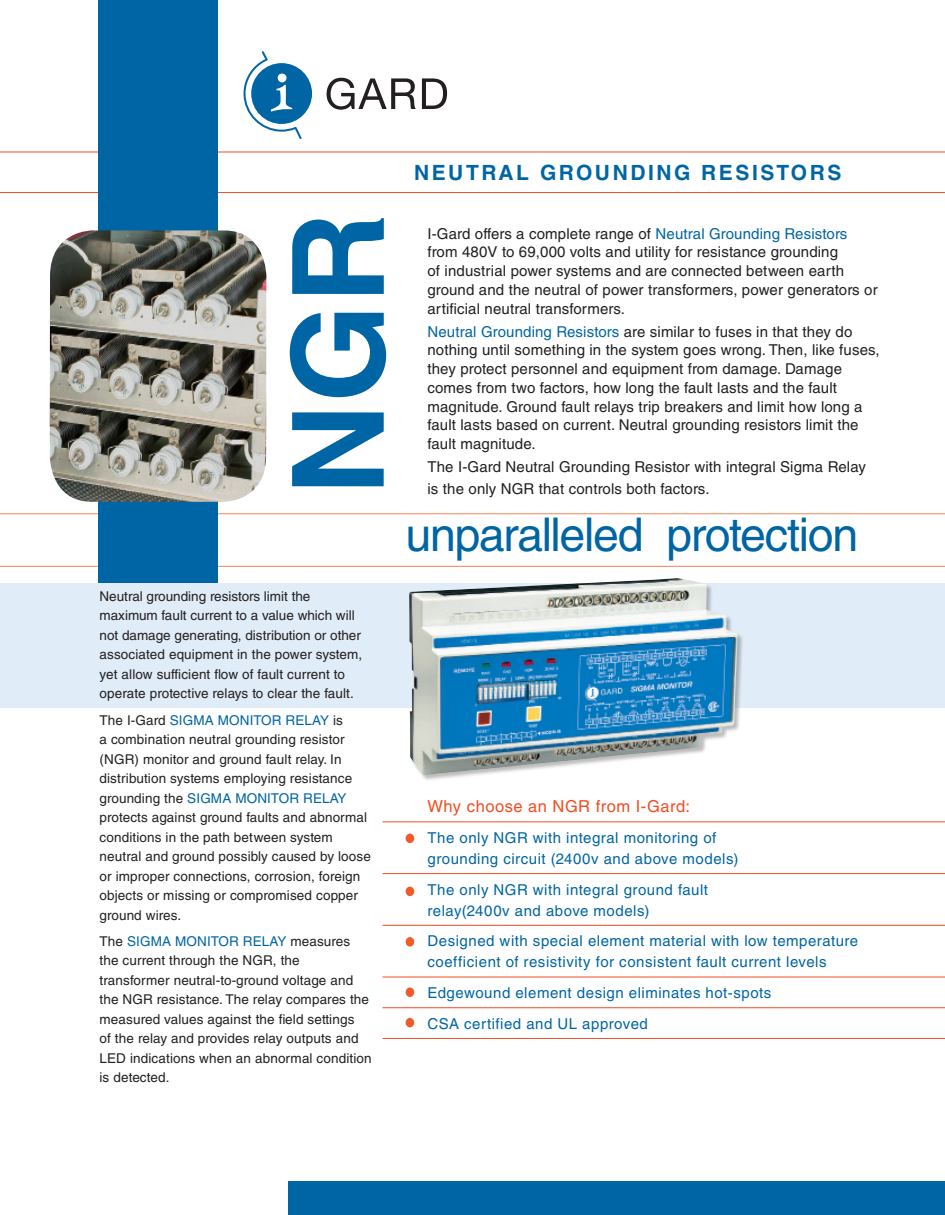
<style>
.page{position:relative;width:945px;height:1215px;background:#fff}
.page>*{position:absolute;margin:0;border:0;box-sizing:border-box;transform-origin:0 0}
.t1{font:700 127.5px "Helvetica LT Std";color:#0065a4}
.t2{font:46.5px "Helvetica LT Std";letter-spacing:-.03em;color:#0065a4}
.t3{font:700 21px "Helvetica LT Std";letter-spacing:.12em;color:#0065a4}
.t4{font:16.5px "Helvetica LT Std";letter-spacing:.03em;color:#f04d22}
.t5{font:15px/18.8px "Helvetica LT Std";letter-spacing:.01em;color:#231f20}
.t6{font:15px/21px "Helvetica LT Std";letter-spacing:.035em;color:#0065a4}
.t7{font:13.5px/19.5px "Helvetica LT Std";letter-spacing:.01em;color:#231f20}
.s1{color:#0065a4}
</style>
<div class="page">
<svg style="left:0;top:152px;width:945px;height:41px"></svg>
<svg style="left:0;top:514px;width:945px;height:53px"></svg>
<div style="left:99px;top:0;width:119px;height:624px;background:#0065a4"></div>
<div style="left:0;top:583px;width:945px;height:125px;background:#e0ecf7"></div>
<div style="left:289px;top:1182px;width:656px;height:33px;background:#0065a4"></div>
<hr style="left:382px;top:821px;width:563px;height:1px;background:#f04d22">
<hr style="left:382px;top:873px;width:563px;height:1px;background:#f04d22">
<hr style="left:382px;top:925px;width:563px;height:1px;background:#f04d22">
<hr style="left:382px;top:977px;width:563px;height:1px;background:#f04d22">
<hr style="left:382px;top:1007px;width:563px;height:1px;background:#f04d22">
<hr style="left:382px;top:1038px;width:563px;height:1px;background:#f04d22">
<div style="left:409px;top:578px;width:335px;height:204px;background:#231f20;opacity:.3"></div>
<img style="left:409px;top:578px;width:329px;height:197px">
<svg style="left:327px;top:78px;width:89px;height:32px"></svg>
<svg style="left:422px;top:78px;width:25px;height:31px"></svg>
<svg style="left:244px;top:51px;width:68px;height:88px"></svg>
<img style="left:50px;top:230px;width:216px;height:272px">
<div style="left:406px;top:887px;width:8px;height:9px;background:#f15a29;border-radius:50%"></div>
<div style="left:406px;top:834px;width:8px;height:9px;background:#f15a29;border-radius:50%"></div>
<div style="left:406px;top:937px;width:8px;height:10px;background:#f15a29;border-radius:50%"></div>
<div style="left:406px;top:1018px;width:8px;height:9px;background:#f15a29;border-radius:50%"></div>
<div style="left:406px;top:987px;width:8px;height:10px;background:#f15a29;border-radius:50%"></div>
<h1 class="t1" style="left:261px;top:495px;width:284px;rotate:-90deg">ngr</h1>
<p class="t7" style="left:100px;top:586px;width:264px">Neutral grounding resistors limit the maximum fault current to a value which will not damage generating, distribution or other associated equipment in the power system, yet allow sufficient flow of fault current to operate protective relays to clear the fault.</p>
<p class="t7" style="left:100px;top:710px;width:273px">The I-Gard <span class="s1">SIGMA MONITOR RELAY</span> is<br>a combination neutral grounding resistor (NGR) monitor and ground fault relay. In distribution systems employing resistance grounding the <span class="s1">SIGMA MONITOR RELAY </span>protects against ground faults and abnormal conditions in the path between system neutral and ground possibly caused by loose or improper connections, corrosion, foreign objects or missing or compromised copper ground wires.</p>
<p class="t7" style="left:100px;top:931px;width:274px">The <span class="s1">SIGMA MONITOR RELAY</span> measures the current through the NGR, the transformer neutral-to-ground voltage and the NGR resistance. The relay compares the measured values against the field settings<br>of the relay and provides relay outputs and LED indications when an abnormal condition is detected.</p>
<h3 class="t3" style="left:414px;top:160px;width:259px">NEUTRAL GROUNDING</h3>
<h3 class="t3" style="left:701px;top:160px;width:142px">RESISTORS</h3>
<p class="t5" style="left:428px;top:224px;width:452px">I-Gard offers a complete range of <span class="s1">Neutral Grounding Resistors </span>from 480V to 69,000 volts and utility for resistance grounding<br>of industrial power systems and are connected between earth ground and the neutral of power transformers, power generators or artificial neutral transformers.</p>
<p class="t5" style="left:428px;top:322px;width:454px"><span class="s1">Neutral Grounding Resistors</span> are similar to fuses in that they do nothing until something in the system goes wrong. Then, like fuses, they protect personnel and equipment from damage. Damage comes from two factors, how long the fault lasts and the fault magnitude. Ground fault relays trip breakers and limit how long a fault lasts based on current. Neutral grounding resistors limit the fault magnitude.</p>
<p class="t5" style="left:428px;top:458px;width:440px">The I-Gard Neutral Grounding Resistor with integral Sigma Relay</p>
<p class="t5" style="left:428px;top:479px;width:284px">is the only NGR that controls both factors.</p>
<h2 class="t2" style="left:406px;top:508px;width:454px">unparalleled protection</h2>
<p class="t4" style="left:428px;top:797px;width:264px">Why choose an NGR from I-Gard:</p>
<p class="t6" style="left:428px;top:827px;width:312px">The only NGR with integral monitoring of grounding circuit (2400v and above models)</p>
<p class="t6" style="left:428px;top:879px;width:282px">The only NGR with integral ground fault relay(2400v and above models)</p>
<p class="t6" style="left:428px;top:931px;width:432px">Designed with special element material with low temperature coefficient of resistivity for consistent fault current levels</p>
<p class="t6" style="left:428px;top:978px;width:345px;line-height:30.8px">Edgewound element design eliminates hot-spots<br>CSA certified and UL approved</p>
</div>
